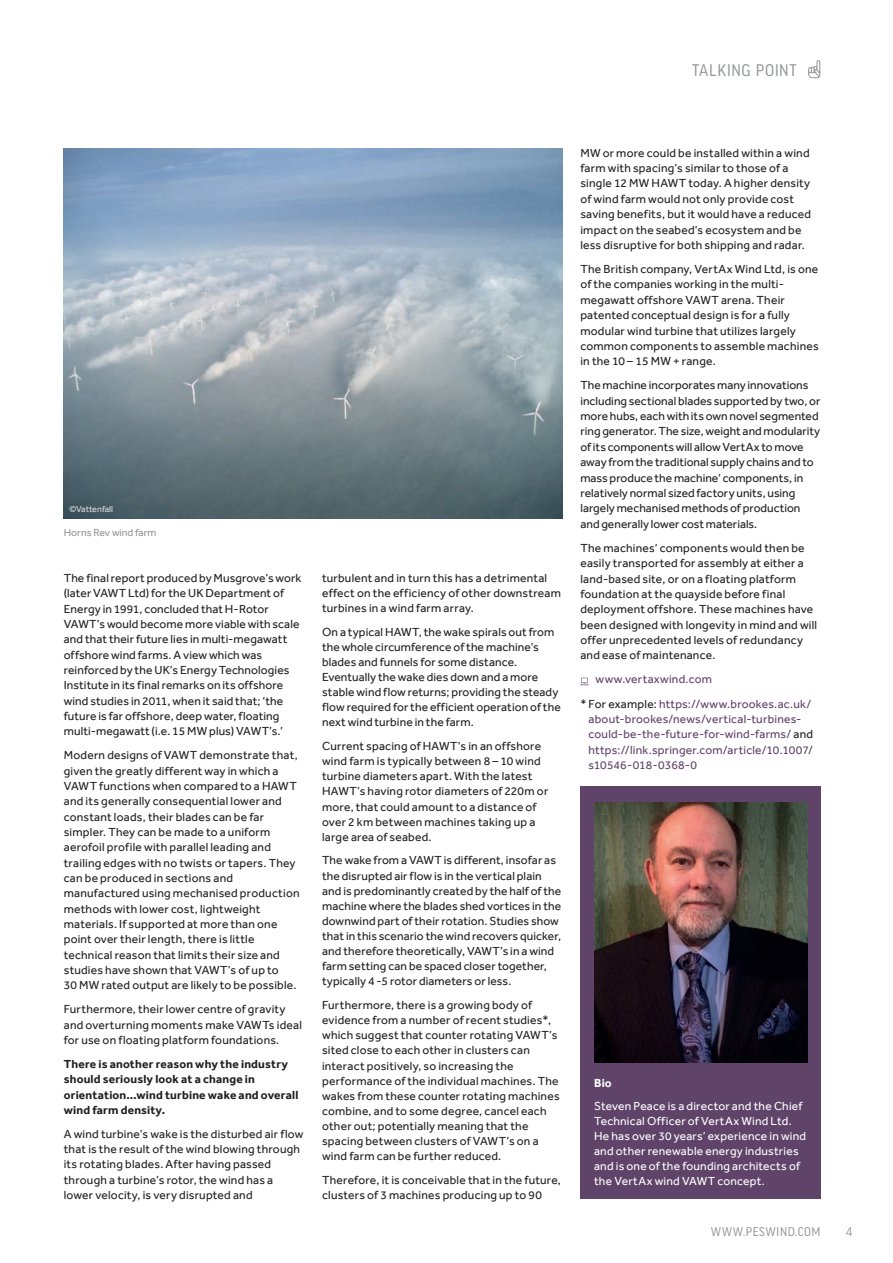
<style>
.page{position:relative;width:893px;height:1263px;background:#fff}
.page>*{position:absolute;margin:0;border:0;box-sizing:border-box;transform-origin:0 0}
.t1{font:18px "Good Headline Pro Narr";letter-spacing:.03em;color:#939598}
.t2{font:13.5px "Good Headline Pro Narr";letter-spacing:.035em;color:#939598}
.Body_Copy_2015{font:12px/15.1px "Effra";letter-spacing:.015em;color:#231f20}
.Body_Copy_2015-2{font:12px/15.5px "Effra";letter-spacing:.02em;color:#5f4369}
.Body_Copy_2015-3{font:12px/15px "Effra";letter-spacing:.02em;color:#fff}
.Body_Copy_2015-4{font:700 12px/15.3px "Effra";letter-spacing:.015em;color:#231f20}
.Body_Copy_2015-5{font:700 12px "Effra";color:#fff}
.CAPTIONS{font:10.5px "Effra";color:#939598}
.t3{font:9px "Effra";color:#fff}
.s1{font-style:italic}
.s2{color:#231f20}
</style>
<div class="page">
<div style="left:817px;top:60px;width:3px;height:14px;border:1px solid #939598"></div>
<svg style="left:808px;top:61px;width:13px;height:17px"></svg>
<img style="left:64px;top:149px;width:498px;height:369px">
<svg style="left:580px;top:678px;width:8px;height:7px"></svg>
<div style="left:580px;top:787px;width:241px;height:412px;background:#5f4369"></div>
<img style="left:594px;top:802px;width:213px;height:261px">
<h1 class="t1" style="left:692px;top:61px;width:106px">TALKING POINT</h1>
<p class="t3" style="left:69px;top:504px;width:46px"><span class="s1">©</span>Vattenfall</p>
<p class="CAPTIONS" style="left:64px;top:526px;width:94px">Horns Rev wind farm</p>
<p class="Body_Copy_2015" style="left:64px;top:570px;width:239px">The final report produced by Musgrove’s work (later VAWT Ltd) for the UK Department of Energy in 1991, concluded that H-Rotor VAWT’s would become more viable with scale and that their future lies in multi-megawatt offshore wind farms. A view which was reinforced by the UK’s Energy Technologies Institute in its final remarks on its offshore wind studies in 2011, when it said that; ‘the future is far offshore, deep water, floating multi-megawatt (i.e. 15 MW plus) VAWT’s.’</p>
<p class="Body_Copy_2015" style="left:64px;top:747px;width:237px">Modern designs of VAWT demonstrate that, given the greatly different way in which a VAWT functions when compared to a HAWT and its generally consequential lower and constant loads, their blades can be far simpler. They can be made to a uniform aerofoil profile with parallel leading and trailing edges with no twists or tapers. They can be produced in sections and manufactured using mechanised production methods with lower cost, lightweight materials. If supported at more than one point over their length, there is little technical reason that limits their size and studies have shown that VAWT’s of up to<br>30 MW rated output are likely to be possible.</p>
<p class="Body_Copy_2015" style="left:64px;top:1001px;width:240px">Furthermore, their lower centre of gravity and overturning moments make VAWTs ideal for use on floating platform foundations.</p>
<p class="Body_Copy_2015-4" style="left:64px;top:1056px;width:236px">There is another reason why the industry should seriously look at a change in orientation…wind turbine wake and overall wind farm density.</p>
<p class="Body_Copy_2015" style="left:64px;top:1126px;width:241px">A wind turbine’s wake is the disturbed air flow that is the result of the wind blowing through its rotating blades. After having passed through a turbine’s rotor, the wind has a lower velocity, is very disrupted and</p>
<p class="Body_Copy_2015" style="left:322px;top:570px;width:240px">turbulent and in turn this has a detrimental effect on the efficiency of other downstream turbines in a wind farm array.</p>
<p class="Body_Copy_2015" style="left:322px;top:624px;width:240px">On a typical HAWT, the wake spirals out from the whole circumference of the machine’s blades and funnels for some distance.<br>Eventually the wake dies down and a more stable wind flow returns; providing the steady flow required for the efficient operation of the next wind turbine in the farm.</p>
<p class="Body_Copy_2015" style="left:322px;top:738px;width:228px">Current spacing of HAWT’s in an offshore wind farm is typically between 8 – 10 wind turbine diameters apart. With the latest HAWT’s having rotor diameters of 220m or more, that could amount to a distance of over 2 km between machines taking up a large area of seabed.</p>
<p class="Body_Copy_2015" style="left:322px;top:853px;width:241px">The wake from a VAWT is different, insofar as the disrupted air flow is in the vertical plain and is predominantly created by the half of the machine where the blades shed vortices in the downwind part of their rotation. Studies show that in this scenario the wind recovers quicker, and therefore theoretically, VAWT’s in a wind farm setting can be spaced closer together, typically 4 -5 rotor diameters or less.</p>
<p class="Body_Copy_2015" style="left:322px;top:997px;width:239px">Furthermore, there is a growing body of evidence from a number of recent studies*, which suggest that counter rotating VAWT’s sited close to each other in clusters can interact positively, so increasing the performance of the individual machines. The wakes from these counter rotating machines combine, and to some degree, cancel each other out; potentially meaning that the spacing between clusters of VAWT’s on a wind farm can be further reduced.</p>
<p class="Body_Copy_2015" style="left:322px;top:1172px;width:240px">Therefore, it is conceivable that in the future, clusters of 3 machines producing up to 90</p>
<p class="Body_Copy_2015" style="left:580px;top:145px;width:232px">MW or more could be installed within a wind farm with spacing’s similar to those of a single 12 MW HAWT today. A higher density of wind farm would not only provide cost saving benefits, but it would have a reduced impact on the seabed’s ecosystem and be less disruptive for both shipping and radar.</p>
<p class="Body_Copy_2015" style="left:580px;top:261px;width:240px">The British company, VertAx Wind Ltd, is one of the companies working in the multi&shy;megawatt offshore VAWT arena. Their patented conceptual design is for a fully modular wind turbine that utilizes largely common components to assemble machines in the 10 – 15 MW + range.</p>
<p class="Body_Copy_2015" style="left:580px;top:377px;width:241px">The machine incorporates many innovations including sectional blades supported by two, or more hubs, each with its own novel segmented ring generator. The size, weight and modularity of its components will allow VertAx to move away from the traditional supply chains and to mass produce the machine’ components, in relatively normal sized factory units, using largely mechanised methods of production and generally lower cost materials.</p>
<p class="Body_Copy_2015" style="left:580px;top:540px;width:238px">The machines’ components would then be easily transported for assembly at either a land-based site, or on a floating platform foundation at the quayside before final deployment offshore. These machines have been designed with longevity in mind and will offer unprecedented levels of redundancy and ease of maintenance.</p>
<p class="Body_Copy_2015-2" style="left:596px;top:671px;width:118px">www.vertaxwind.com</p>
<p class="Body_Copy_2015-2" style="left:589px;top:696px;width:226px;text-indent:-8px"><span class="s2">* For example:</span> https://www.brookes.ac.uk/ about-brookes/news/vertical-turbines&shy;could-be-the-future-for-wind-farms/ <span class="s2">and </span>https://link.springer.com/article/10.1007/ s10546-018-0368-0</p>
<p class="Body_Copy_2015-5" style="left:594px;top:1075px;width:19px">Bio</p>
<p class="Body_Copy_2015-3" style="left:594px;top:1098px;width:214px">Steven Peace is a director and the Chief Technical Officer of VertAx Wind Ltd.<br>He has over 30 years’ experience in wind and other renewable energy industries and is one of the founding architects of the VertAx wind VAWT concept.</p>
<p class="t2" style="left:711px;top:1225px;width:111px">WWW.PESWIND.COM</p>
<p class="t2" style="left:846px;top:1225px;width:7px">4</p>
</div>
